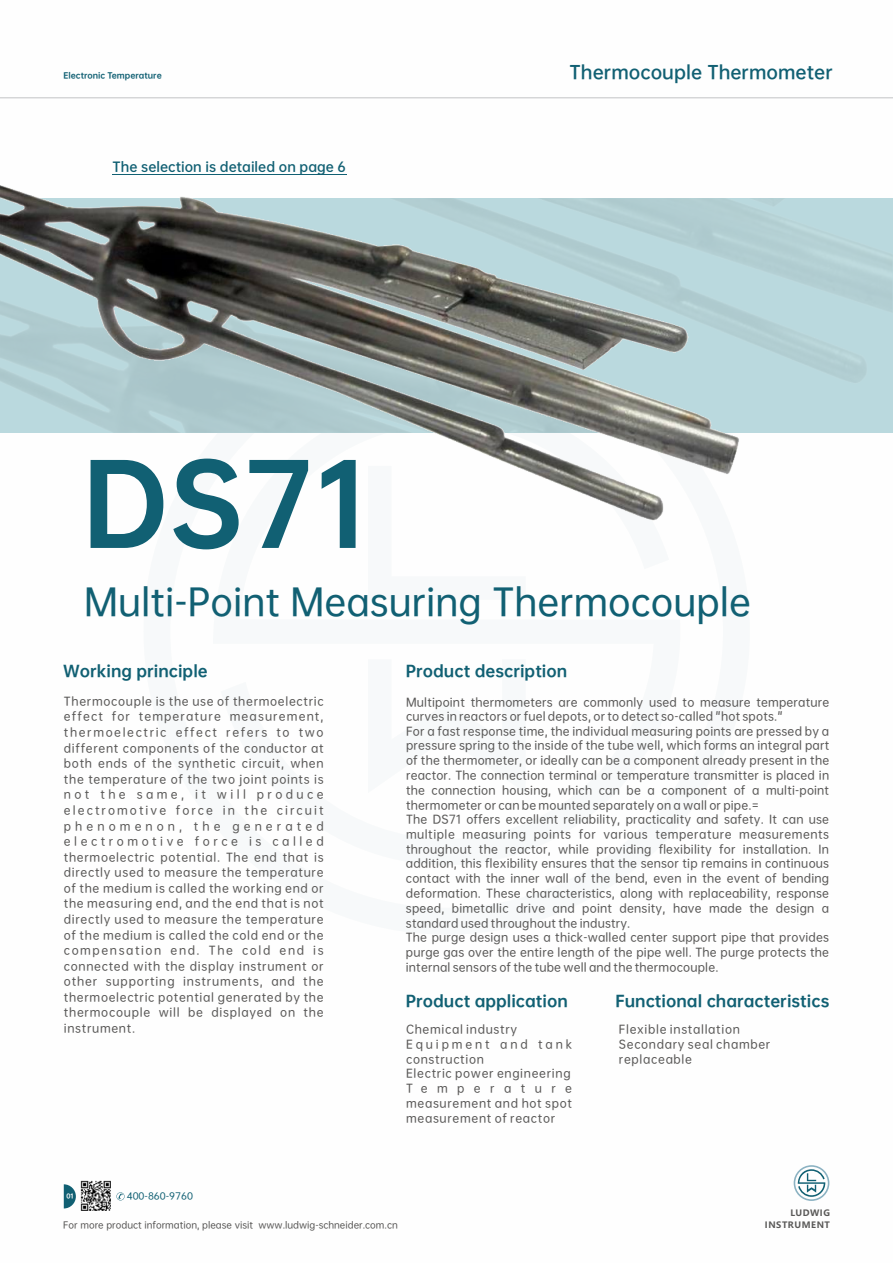
<style>
.page{position:relative;width:893px;height:1263px;background:#fff}
.page>*{position:absolute;margin:0;border:0;box-sizing:border-box;transform-origin:0 0}
.t1{font:106.05px "OPPO Sans H";color:#116073}
.t2{font:36px "OPPO Sans M";color:#116073}
.t3{font:17.55px "OPPO Sans B";color:#116073}
.t4{font:15px "OPPO Sans H";color:#116073}
.t5{font:12.75px "OPPO Sans B";color:#116073}
.t6{font:11.25px/15.6px "OPPO Sans M";letter-spacing:.015em;color:#595857}
.t7{font:11.25px/14.9px "OPPO Sans M";letter-spacing:.06em;color:#595857}
.t8{font:9px "OPPO Sans M";color:#595857}
.t9{font:9px "OPPO Sans M";color:#116073;scale:1.04 1}
.t10{font:700 8.7px/11.4px "Microsoft Ya Hei";letter-spacing:.06em;color:#595857;text-align:right}
.t11{font:7.8px "OPPO Sans H";color:#116073}
.t12{font:6px "OPPO Sans H";color:#fff}
</style>
<div class="page">
<div style="left:0;top:198px;width:893px;height:235px;background:#bad9de"></div>
<hr style="left:0;top:97px;width:893px;height:1px;background:#c9cacb">
<img style="left:0;top:185px;width:750px;height:336px">
<svg style="left:64px;top:1184px;width:12px;height:24px"></svg>
<img style="left:81px;top:1181px;width:30px;height:30px">
<svg style="left:116px;top:1192px;width:9px;height:8px"></svg>
<svg style="left:794px;top:1165px;width:35px;height:36px"></svg>
<hr style="left:113px;top:174px;width:234px;height:1px;background:#116073">
<p class="t11" style="left:63px;top:72px;width:100px">Electronic Temperature</p>
<h3 class="t3" style="left:570px;top:63px;width:265px">Thermocouple Thermometer</h3>
<p class="t5" style="left:113px;top:160px;width:235px">The selection is detailed on page 6</p>
<h1 class="t1" style="left:82px;top:449px;width:288px">DS71</h1>
<h2 class="t2" style="left:84px;top:583px;width:668px">Multi-Point Measuring Thermocouple</h2>
<h3 class="t4" style="left:63px;top:663px;width:146px">Working principle</h3>
<p class="t6" style="left:64px;top:693px;width:261px;text-align:justify">Thermocouple is the use of thermoelectric effect for temperature measurement, thermoelectric effect refers to two different components of the conductor at both ends of the synthetic circuit, when the temperature of the two joint points is not the same, it will produce electromotive force in the circuit phenomenon, the generated electromotive force is called thermoelectric potential. The end that is directly used to measure the temperature of the medium is called the working end or the measuring end, and the end that is not directly used to measure the temperature of the medium is called the cold end or the compensation end. The cold end is connected with the display instrument or other supporting instruments, and the thermoelectric potential generated by the thermocouple will be displayed on the instrument.</p>
<h3 class="t4" style="left:406px;top:663px;width:163px">Product description</h3>
<p class="t6" style="left:406px;top:694px;width:425px;line-height:14.7px">Multipoint thermometers are commonly used to measure temperature curves in reactors or fuel depots, or to detect so-called "hot spots."<br>For a fast response time, the individual measuring points are pressed by a pressure spring to the inside of the tube well, which forms an integral part of the thermometer, or ideally can be a component already present in the reactor. The connection terminal or temperature transmitter is placed in the connection housing, which can be a component of a multi-point thermometer or can be mounted separately on a wall or pipe.=<br>The DS71 offers excellent reliability, practicality and safety. It can use multiple measuring points for various temperature measurements throughout the reactor, while providing flexibility for installation. In addition, this flexibility ensures that the sensor tip remains in continuous contact with the inner wall of the bend, even in the event of bending deformation. These characteristics, along with replaceability, response speed, bimetallic drive and point density, have made the design a standard used throughout the industry.<br>The purge design uses a thick-walled center support pipe that provides purge gas over the entire length of the pipe well. The purge protects the internal sensors of the tube well and the thermocouple.</p>
<h3 class="t4" style="left:406px;top:993px;width:164px">Product application</h3>
<h3 class="t4" style="left:615px;top:993px;width:215px">Functional characteristics</h3>
<p class="t7" style="left:406px;top:1021px;width:168px">Chemical industry<br>Equipment and tank construction<br>Electric power engineering<br>Temperature measurement and hot spot measurement of reactor</p>
<p class="t7" style="left:619px;top:1022px;width:123px">Flexible installation</p>
<p class="t7" style="left:619px;top:1036px;width:153px">Secondary seal chamber replaceable</p>
<p class="t9" style="left:127px;top:1192px;width:65px">400-860-9760</p>
<p class="t12" style="left:67px;top:1193px;width:9px">01</p>
<p class="t8" style="left:63px;top:1220px;width:336px">For more product information, please visit www.ludwig-schneider.com.cn</p>
<p class="t10" style="left:765px;top:1208px;width:67px">LUDWIG<br>INSTRUMENT</p>
</div>
